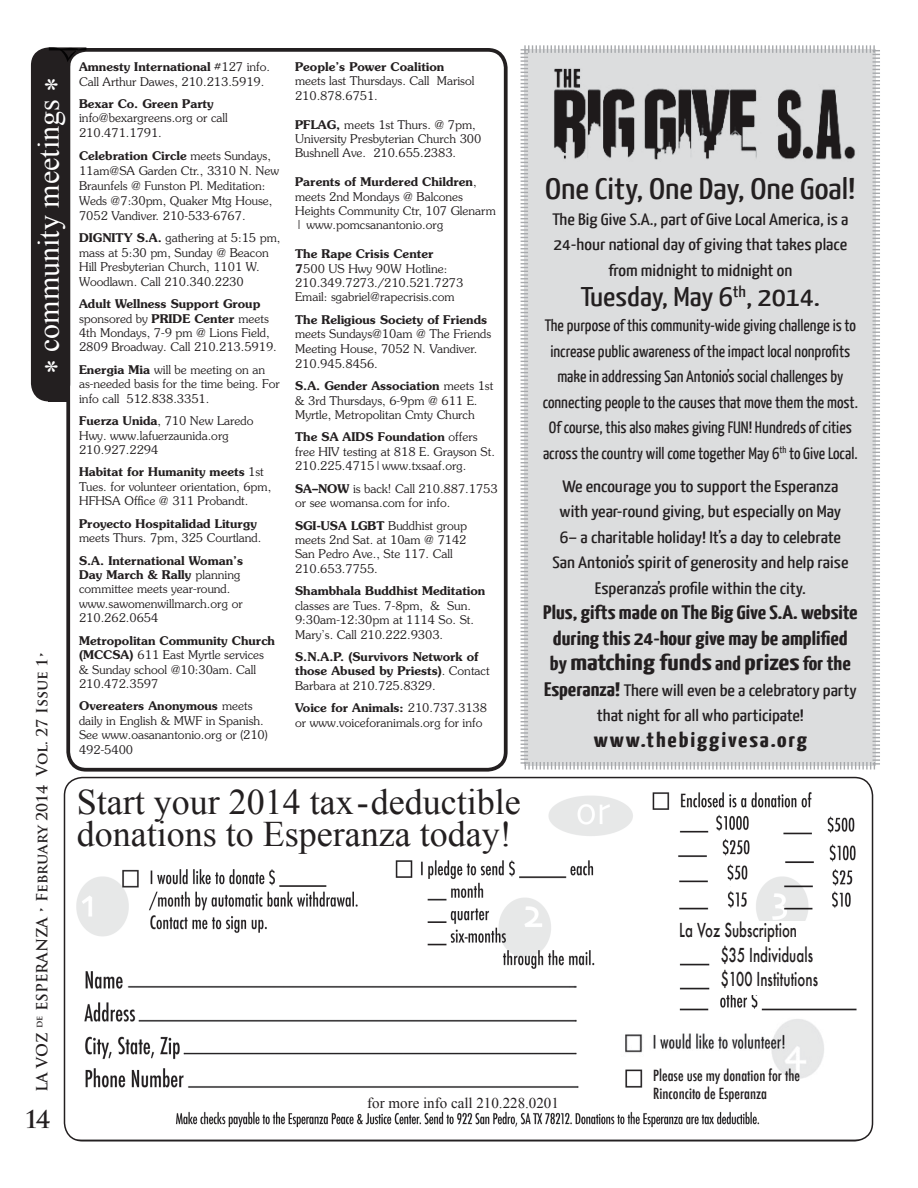
<style>
.page{position:relative;width:918px;height:1188px;background:#fff}
.page>*{position:absolute;margin:0;border:0;box-sizing:border-box;transform-origin:0 0}
.t1{font:36px/31.5px "Times New Roman";color:#231f20}
.t2{font:30px "Yanone Kaffeesatz";color:#231f20;scale:1.25 1}
.t3{font:30px "Times New Roman";color:#fff}
.t4{font:27px "Yanone Kaffeesatz";color:#231f20;scale:1.25 1}
.t5{font:700 24px "Trajan Pro";color:#231f20}
.t6{font:700 22.5px "Yanone Kaffeesatz";color:#231f20;scale:1.4 1}
.t7{font:700 21px "Yanone Kaffeesatz";letter-spacing:.07em;color:#231f20;scale:1.28 1}
.t8{font:700 19.5px/25.5px "Yanone Kaffeesatz";color:#231f20;text-align:center;scale:1.25 1}
.t9{font:500 18.75px/24px "Futura";color:#231f20;scale:.7 1}
.t10{font:16.5px/25.5px "Yanone Kaffeesatz";color:#231f20;text-align:center;scale:1.25 1}
.t11{font:16.5px/25.5px "Yanone Kaffeesatz";color:#231f20;text-align:center;scale:1.07 1}
.t12{font:500 condensed 15px/18px "Futura";color:#231f20}
.t13{font:700 15px "Trajan Pro";color:#231f20}
.t14{font:15px "Times New Roman";color:#231f20}
.t15{font:300 12px/14.4px "Souvenir";color:#231f20}
.t16{font:600 12px/14.4px "Souvenir";color:#231f20}
.s1{font-weight:600}
.s2{font-weight:300}
.s3{font-size:19.5px}
.s4{font-weight:700;font-size:19.5px}
</style>
<div class="page">
<div style="left:520px;top:45px;width:360px;height:725px;background:#dcddde"></div>
<div style="left:31px;top:47px;width:39px;height:354px;background:#231f20;border-radius:18px"></div>
<div style="left:66px;top:48px;width:442px;height:724px;border:4px solid #231f20;border-radius:18px"></div>
<img style="left:64px;top:778px;width:809px;height:362px">
<div style="left:64px;top:777px;width:809px;height:365px;border:2px solid #231f20;border-radius:18px"></div>
<div style="left:77px;top:781px;width:464px;height:73px;background:#fff"></div>
<div style="left:738px;top:944px;width:124px;height:71px;background:#fff"></div>
<img style="left:617px;top:1018px;width:231px;height:66px">
<div style="left:758px;top:1081px;width:76px;height:25px;background:#fff"></div>
<img style="left:617px;top:1061px;width:31px;height:35px">
<hr style="left:49px;top:47px;width:37px;height:3px;background:#231f20">
<svg style="left:59px;top:48px;width:20px;height:14px"></svg>
<div style="left:48px;top:392px;width:20px;height:9px;background:#231f20"></div>
<img style="left:764px;top:814px;width:97px;height:21px">
<img style="left:784px;top:842px;width:73px;height:23px">
<div style="left:663px;top:840px;width:88px;height:183px;background:#fff"></div>
<img style="left:677px;top:837px;width:87px;height:21px">
<img style="left:679px;top:862px;width:73px;height:24px">
<img style="left:783px;top:867px;width:74px;height:24px">
<img style="left:679px;top:891px;width:68px;height:19px">
<img style="left:783px;top:891px;width:72px;height:20px">
<img style="left:680px;top:963px;width:30px;height:27px">
<img style="left:680px;top:995px;width:177px;height:16px">
<div style="left:721px;top:946px;width:148px;height:25px;background:#fff"></div>
<div style="left:721px;top:970px;width:148px;height:25px;background:#fff"></div>
<div style="left:679px;top:921px;width:149px;height:20px;background:#fff"></div>
<img style="left:549px;top:60px;width:310px;height:109px">
<h2 class="t3" style="left:31px;top:374px;width:299px;rotate:-90deg">* community meetings *</h2>
<p class="t13" style="left:33px;top:1092px;width:442px;rotate:-90deg">LA VOZ <sup>de</sup> ESPERANZA • February 2014 Vol. 27 Issue 1•</p>
<h3 class="t5" style="left:24px;top:1104px;width:27px">14</h3>
<p class="t15" style="left:79px;top:59px;width:193px"><span class="s1">Amnesty International</span> #127 info.<br>Call Arthur Dawes, 210.213.5919.</p>
<p class="t16" style="left:79px;top:97px;width:136px">Bexar Co. Green Party</p>
<p class="t15" style="left:79px;top:111px;width:150px">info@bexargreens.org or call<br>210.471.1791.</p>
<p class="t15" style="left:79px;top:148px;width:202px;line-height:15px"><span class="s1">Celebration Circle</span> meets Sundays, 11am@SA Garden Ctr., 3310 N. New Braunfels @ Funston Pl. Meditation:<br>Weds @7:30pm, Quaker Mtg House, 7052 Vandiver. 210-533-6767.</p>
<p class="t15" style="left:79px;top:231px;width:203px"><span class="s1">DIGNITY S.A.</span> gathering at 5:15 pm, mass at 5:30 pm, Sunday @ Beacon<br>Hill Presbyterian Church, 1101 W.<br>Woodlawn. Call 210.340.2230</p>
<p class="t15" style="left:79px;top:296px;width:199px"><span class="s1">Adult Wellness Support Group </span>sponsored by <span class="s1">PRIDE Center</span> meets<br>4th Mondays, 7-9 pm @ Lions Field,<br>2809 Broadway. Call 210.213.5919.</p>
<p class="t15" style="left:79px;top:362px;width:202px"><span class="s1">Energia Mia</span> will be meeting on an as-needed basis for the time being. For info call 512.838.3351.</p>
<p class="t15" style="left:79px;top:413px;width:176px"><span class="s1">Fuerza Unida</span>, 710 New Laredo<br>Hwy. www.lafuerzaunida.org<br>210.927.2294</p>
<p class="t15" style="left:79px;top:465px;width:194px"><span class="s1">Habitat for Humanity meets</span> 1st<br>Tues. for volunteer orientation, 6pm,<br>HFHSA Office @ 311 Probandt.</p>
<p class="t16" style="left:79px;top:516px;width:179px">Proyecto Hospitalidad Liturgy</p>
<p class="t15" style="left:79px;top:530px;width:184px">meets Thurs. 7pm, 325 Courtland.</p>
<p class="t15" style="left:79px;top:553px;width:165px"><span class="s1">S.A. International Woman’s<br>Day March &amp; Rally</span> planning committee meets year-round. www.sawomenwillmarch.org or<br>210.262.0654</p>
<p class="t15" style="left:79px;top:633px;width:198px"><span class="s1">Metropolitan Community Church (MCCSA)</span> 611 East Myrtle services &amp; Sunday school @10:30am. Call<br>210.472.3597</p>
<p class="t15" style="left:79px;top:699px;width:190px"><span class="s1">Overeaters Anonymous</span> meets daily in English &amp; MWF in Spanish.<br>See www.oasanantonio.org or (210)<br>492-5400</p>
<p class="t16" style="left:295px;top:59px;width:151px">People’s Power Coalition</p>
<p class="t15" style="left:295px;top:74px;width:181px">meets last Thursdays. Call Marisol<br>210.878.6751.</p>
<p class="t15" style="left:295px;top:117px;width:188px"><span class="s1">PFLAG,</span> meets 1st Thurs. @ 7pm,<br>University Presbyterian Church 300<br>Bushnell Ave. 210.655.2383.</p>
<p class="t15" style="left:295px;top:174px;width:202px"><span class="s1">Parents of Murdered Children</span>, meets 2nd Mondays @ Balcones<br>Heights Community Ctr, 107 Glenarm | www.pomcsanantonio.org</p>
<p class="t15" style="left:295px;top:246px;width:170px"><span class="s1">The Rape Crisis Center<br>7</span>500 US Hwy 90W Hotline:<br>210.349.7273./210.521.7273<br>Email: sgabriel@rapecrisis.com</p>
<p class="t16" style="left:295px;top:312px;width:193px">The Religious Society of Friends</p>
<p class="t15" style="left:295px;top:326px;width:198px">meets Sundays@10am @ The Friends<br>Meeting House, 7052 N. Vandiver.<br>210.945.8456.</p>
<p class="t15" style="left:295px;top:378px;width:200px"><span class="s1">S.A. Gender Association</span> meets 1st &amp; 3rd Thursdays, 6-9pm @ 611 E.<br>Myrtle, Metropolitan Cmty Church</p>
<p class="t15" style="left:295px;top:430px;width:201px"><span class="s1">The SA AIDS Foundation</span> offers free HIV testing at 818 E. Grayson St.<br>210.225.4715|www.txsaaf.org.</p>
<p class="t15" style="left:295px;top:481px;width:204px"><span class="s1">SA–NOW</span> is back! Call 210.887.1753 or see womansa.com for info.</p>
<p class="t15" style="left:295px;top:518px;width:174px"><span class="s1">SGI-USA LGBT</span> Buddhist group meets 2nd Sat. at 10am @ 7142<br>San Pedro Ave., Ste 117. Call<br>210.653.7755.</p>
<p class="t16" style="left:295px;top:584px;width:192px">Shambhala Buddhist Meditation</p>
<p class="t15" style="left:295px;top:598px;width:181px">classes are Tues. 7-8pm, &amp; Sun.<br>9:30am-12:30pm at 1114 So. St.<br>Mary’s. Call 210.222.9303.</p>
<p class="t16" style="left:295px;top:650px;width:196px">S.N.A.P. (Survivors Network of those Abused by Priests)<span class="s2">. Contact<br>Barbara at 210.725.8329.</span></p>
<p class="t15" style="left:295px;top:701px;width:193px"><span class="s1">Voice for Animals:</span> 210.737.3138 or www.voiceforanimals.org for info</p>
<h1 class="t1" style="left:77px;top:786px;width:445px">Start your 2014 tax-deductible donations to Esperanza today!</h1>
<h2 class="t2" style="left:545px;top:170px;width:250px">One City, One Day, One Goal!</h2>
<h3 class="t10" style="left:552px;top:206px;width:238px">The Big Give S.A., part of Give Local America, is a<br>24-hour national day of giving that takes place from midnight to midnight on</h3>
<h3 class="t4" style="left:581px;top:280px;width:193px">Tuesday, May 6<sup>th</sup>, 2014.</h3>
<p class="t11" style="left:543px;top:312px;width:296px">The purpose of this community-wide giving challenge is to increase public awareness of the impact local nonprofits make in addressing San Antonio’s social challenges by connecting people to the causes that move them the most.<br>Of course, this also makes giving FUN! Hundreds of cities across the country will come together May 6<sup>th</sup> to Give Local.</p>
<h3 class="t10" style="left:552px;top:473px;width:238px">We encourage you to support the Esperanza with year-round giving, but especially on May 6– a charitable holiday! It’s a day to celebrate San Antonio’s spirit of generosity and help raise Esperanza’s profile within the city.</h3>
<h3 class="t8" style="left:543px;top:599px;width:253px">Plus, gifts made on The Big Give S.A. website during this 24-hour give may be amplified</h3>
<h3 class="t6" style="left:550px;top:649px;width:217px"><span class="s3">by</span> matching funds <span class="s3">and</span> prizes <span class="s3">for the</span></h3>
<h3 class="t10" style="left:544px;top:677px;width:252px"><span class="s4">Esperanza!</span> There will even be a celebratory party that night for all who participate!</h3>
<h3 class="t7" style="left:594px;top:727px;width:168px">www.thebiggivesa.org</h3>
<h3 class="t9" style="left:679px;top:918px;width:170px">La Voz Subscription</h3>
<h3 class="t9" style="left:721px;top:943px;width:140px">$35 Individuals $100 Institutions</h3>
<p class="t14" style="left:367px;top:1094px;width:193px">for more info call 210.228.0201</p>
<p class="t12" style="left:653px;top:1067px;width:148px">Please use my donation for the<br>Rinconcito de Esperanza</p>
</div>
